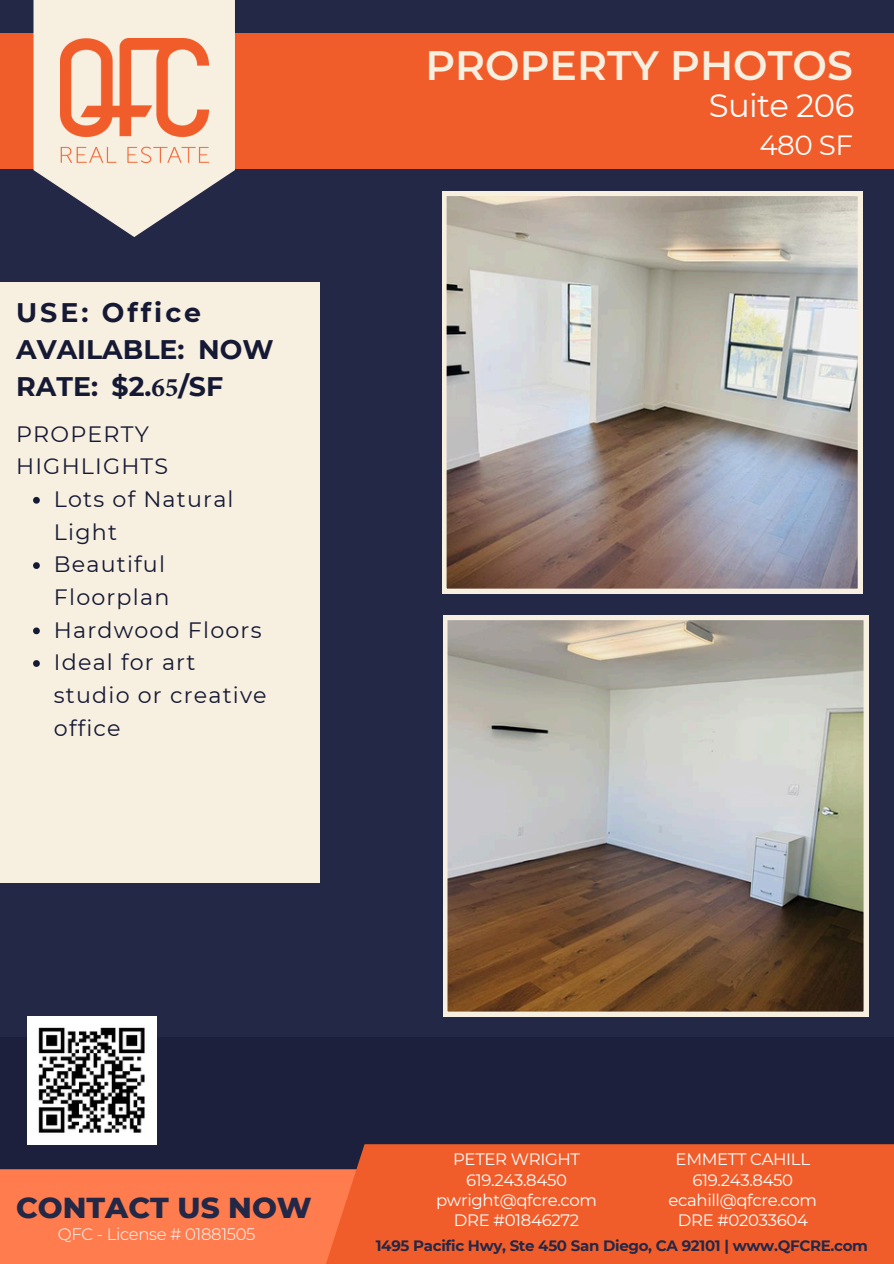
<style>
.page{position:relative;width:894px;height:1264px;background:#fff}
.page>*{position:absolute;margin:0;border:0;box-sizing:border-box;transform-origin:0 0}
.t1{font:600 40.95px "Montserrat";color:#f7efe0}
.t2{font:32.25px "Montserrat";letter-spacing:-.02em;color:#fff}
.t3{font:800 29.4px "Montserrat";color:#242847}
.t4{font:27.75px "Montserrat";color:#fff}
.t5{font:700 26.85px/36.9px "Montserrat";color:#151934}
.t6{font:22.2px/32.7px "Montserrat";letter-spacing:.055em;color:#151934}
.t7{font:16.5px/20.2px "Montserrat";letter-spacing:-.02em;color:#fff;text-align:center}
.t8{font:300 16.5px "Montserrat";letter-spacing:-.02em;color:#fff}
.t9{font:700 15px "Montserrat";letter-spacing:-.02em;color:#242847}
.s1{font-family:"Minion Pro"}
</style>
<div class="page">
<div style="left:0;top:0;width:893px;height:1263px;background:#242847"></div>
<div style="left:0;top:33px;width:893px;height:135px;background:#f15d2a"></div>
<svg style="left:33px;top:0;width:202px;height:237px;fill:#f7efe0"></svg>
<img style="left:60px;top:39px;width:149px;height:124px">
<div style="left:0;top:282px;width:320px;height:601px;background:#f7efe0"></div>
<img style="left:442px;top:191px;width:419px;height:402px">
<svg style="left:443px;top:615px;width:424px;height:401px;background:#a19789"></svg>
<div style="left:0;top:1037px;width:893px;height:225px;background:#1c203d"></div>
<div style="left:0;top:1169px;width:575px;height:94px;background:#ff7c4f"></div>
<div style="left:321px;top:1144px;width:572px;height:119px;background:#f15d2a"></div>
<svg style="left:33px;top:497px;width:7px;height:6px"></svg>
<svg style="left:33px;top:562px;width:7px;height:7px"></svg>
<svg style="left:33px;top:627px;width:7px;height:7px"></svg>
<svg style="left:33px;top:660px;width:7px;height:7px"></svg>
<img style="left:28px;top:1016px;width:128px;height:128px">
<p class="t5" style="left:16px;top:294px;width:259px">USE: Office<br>AVAILABLE: NOW<br>RATE: $2.<span class="s1">65</span>/SF</p>
<p class="t6" style="left:16px;top:417px;width:153px">PROPERTY<br>HIGHLIGHTS</p>
<p class="t6" style="left:54px;top:482px;width:181px">Lots of Natural<br>Light</p>
<p class="t6" style="left:54px;top:548px;width:117px">Beautiful<br>Floorplan</p>
<p class="t6" style="left:54px;top:613px;width:209px">Hardwood Floors</p>
<p class="t6" style="left:54px;top:646px;width:214px">Ideal for art studio or creative office</p>
<h4 class="t1" style="left:425px;top:40px;width:429px">PROPERTY PHOTOS</h4>
<h6 class="t2" style="left:708px;top:85px;width:147px">Suite 206</h6>
<h2 class="t4" style="left:759px;top:128px;width:95px">480 SF</h2>
<p class="t3" style="left:16px;top:1188px;width:297px">CONTACT US NOW</p>
<p class="t8" style="left:58px;top:1223px;width:199px">QFC - License # 01881505</p>
<p class="t7" style="left:436px;top:1149px;width:162px">PETER WRIGHT<br>619.243.8450 pwright@qfcre.com<br>DRE #01846272</p>
<p class="t9" style="left:375px;top:1236px;width:493px">1495 Pacific Hwy, Ste 450 San Diego, CA 92101 | www.QFCRE.com</p>
<h5 class="t7" style="left:668px;top:1149px;width:150px">EMMETT CAHILL<br>619.243.8450 ecahill@qfcre.com<br>DRE #02033604</h5>
</div>
